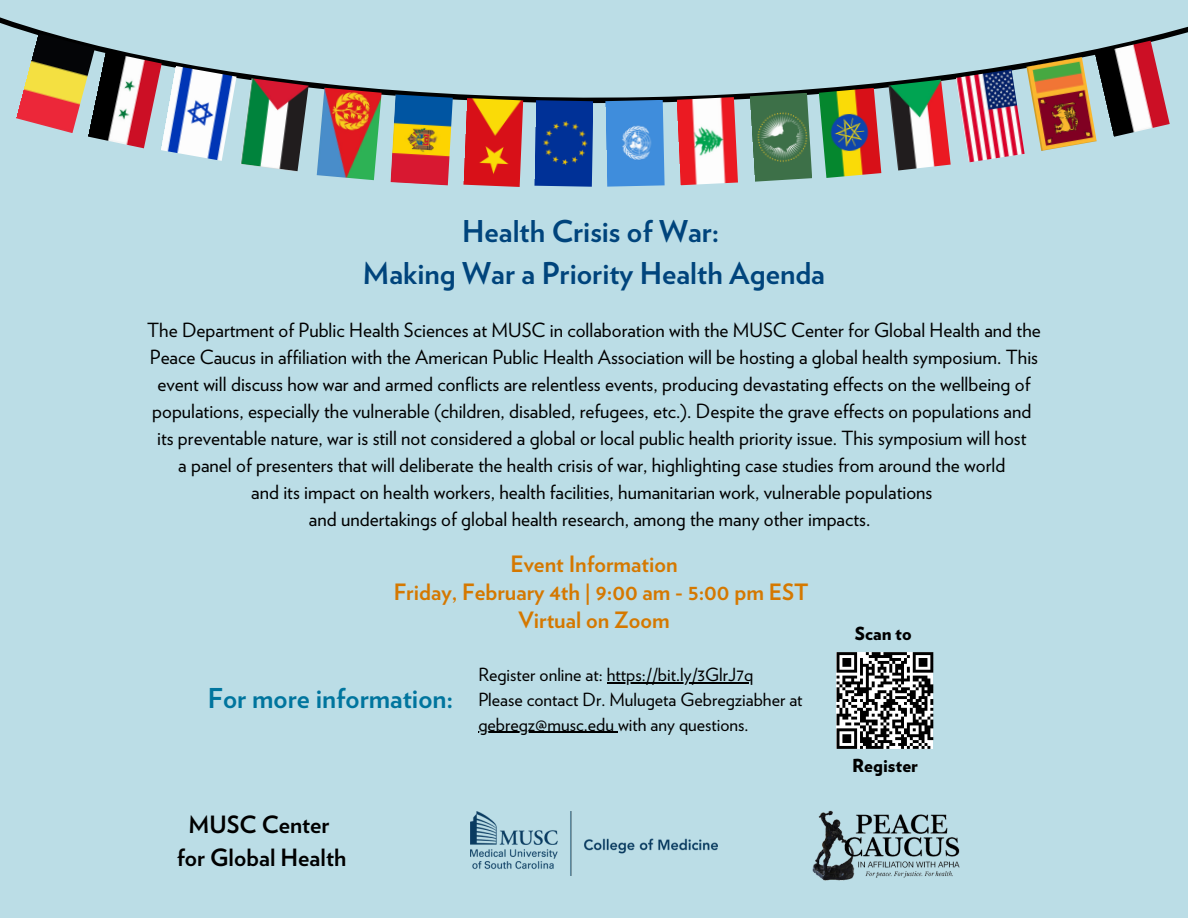
<style>
.page{position:relative;width:1188px;height:918px;background:#bbdde6}
.page>*{position:absolute;margin:0;border:0;box-sizing:border-box;transform-origin:0 0}
.t1{font:700 30px "Verlag";color:#00447c}
.t2{font:700 27.3px "Verlag";color:#00759e}
.t3{font:700 23.7px "Verlag";color:#000}
.t4{font:700 22.5px "Verlag";color:#d57800}
.t5{font:19.5px/27px "Verlag";color:#000;text-align:center}
.t6{font:18px/24.8px "Verlag";color:#000}
.t7{font:900 18px "Verlag";color:#000}
</style>
<div class="page">
<img style="left:470px;top:812px;width:248px;height:64px">
<img style="left:812px;top:810px;width:148px;height:71px">
<hr style="left:607px;top:682px;width:146px;height:1px;background:#000">
<hr style="left:478px;top:732px;width:140px;height:1px;background:#000">
<svg style="left:0;top:17px;width:1188px;height:87px"></svg>
<img style="left:605px;top:100px;width:60px;height:87px">
<img style="left:750px;top:93px;width:62px;height:89px">
<img style="left:534px;top:100px;width:59px;height:87px">
<img style="left:819px;top:88px;width:62px;height:90px">
<img style="left:463px;top:98px;width:60px;height:89px">
<img style="left:391px;top:95px;width:62px;height:90px">
<img style="left:241px;top:78px;width:68px;height:94px">
<img style="left:956px;top:69px;width:69px;height:93px">
<img style="left:1026px;top:57px;width:71px;height:94px">
<img style="left:161px;top:66px;width:76px;height:95px">
<img style="left:88px;top:52px;width:74px;height:96px">
<img style="left:1095px;top:41px;width:75px;height:96px">
<img style="left:16px;top:33px;width:79px;height:100px">
<img style="left:317px;top:88px;width:65px;height:92px">
<img style="left:889px;top:80px;width:62px;height:91px">
<img style="left:677px;top:97px;width:61px;height:88px">
<svg style="left:837px;top:652px;width:96px;height:97px;background:#777"></svg>
<p class="t1" style="left:462px;top:218px;width:259px">Health Crisis of War:</p>
<p class="t1" style="left:363px;top:260px;width:464px">Making War a Priority Health Agenda</p>
<p class="t5" style="left:147px;top:318px;width:895px">The Department of Public Health Sciences at MUSC in collaboration with the MUSC Center for Global Health and the Peace Caucus in affiliation with the American Public Health Association will be hosting a global health symposium. This event will discuss how war and armed conflicts are relentless events, producing devastating effects on the wellbeing of populations, especially the vulnerable (children, disabled, refugees, etc.). Despite the grave effects on populations and</p>
<p class="t5" style="left:157px;top:426px;width:871px">its preventable nature, war is still not considered a global or local public health priority issue. This symposium will host</p>
<p class="t5" style="left:178px;top:453px;width:828px">a panel of presenters that will deliberate the health crisis of war, highlighting case studies from around the world</p>
<p class="t5" style="left:251px;top:480px;width:683px">and its impact on health workers, health facilities, humanitarian work, vulnerable populations</p>
<p class="t5" style="left:309px;top:507px;width:563px">and undertakings of global health research, among the many other impacts.</p>
<p class="t4" style="left:510px;top:554px;width:169px">Event Information</p>
<p class="t4" style="left:394px;top:582px;width:416px">Friday, February 4th | 9:00 am - 5:00 pm EST</p>
<p class="t4" style="left:518px;top:610px;width:153px">Virtual on Zoom</p>
<p class="t2" style="left:208px;top:686px;width:247px">For more information:</p>
<p class="t6" style="left:478px;top:663px;width:276px">Register online at: https://bit.ly/3GlrJ7q</p>
<p class="t6" style="left:478px;top:688px;width:326px">Please contact Dr. Mulugeta Gebregziabher at gebregz@musc.edu with any questions.</p>
<p class="t3" style="left:189px;top:815px;width:143px">MUSC Center</p>
<p class="t3" style="left:177px;top:847px;width:171px">for Global Health</p>
<p class="t7" style="left:855px;top:626px;width:58px">Scan to</p>
<p class="t7" style="left:852px;top:757px;width:67px">Register</p>
</div>
